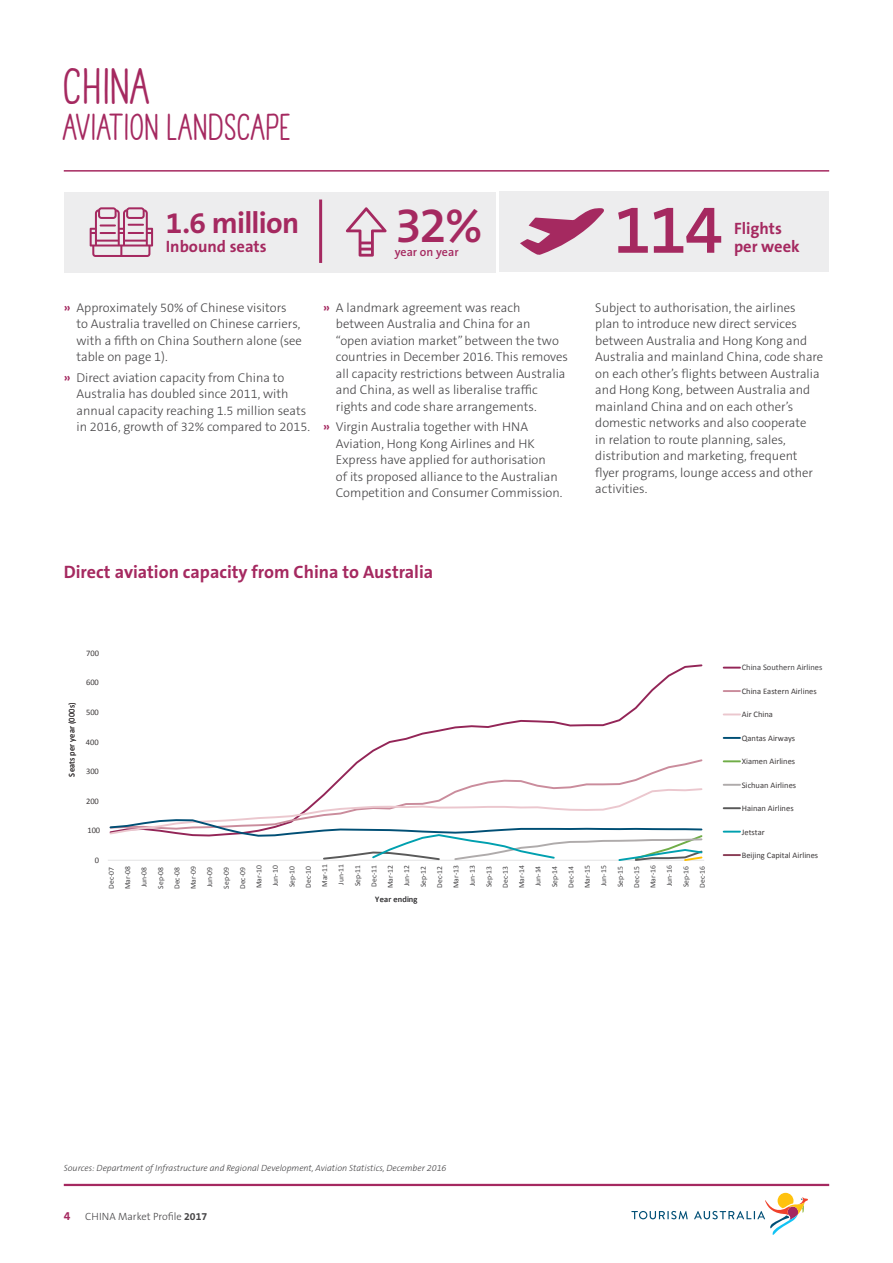
<style>
.page{position:relative;width:893px;height:1263px;background:#fff}
.page>*{position:absolute;margin:0;border:0;box-sizing:border-box;transform-origin:0 0}
.t1{font:600 69px "The Sans B6";color:#a52960}
.t2{font:600 49.5px "The Sans B6";color:#a52960}
.t3{font:700 45px "TAHAVEANICEDAY Basic";color:#a52960}
.t4{font:700 33px "TAHAVEANICEDAY Basic";letter-spacing:-.005em;color:#a52960}
.t5{font:700 30px "The Sans B7";letter-spacing:-.025em;color:#a52960}
.t6{font:700 18px "The Sans B7";color:#a52960}
.t7{font:700 16.5px/18px "The Sans B7";color:#a52960}
.t8{font:300 12.75px/16.5px "The Sans B3";color:#464547}
.t9{font:600 12px "The Sans B6";color:#a52960}
.t10{font:300 10.5px "The Sans B3";color:#464547}
.t11{font:italic 300 9px "The Sans B3";color:#464547}
.t12{font:8.4px "Calibri";color:#3e3a3b}
.t13{font:8.4px "Calibri";letter-spacing:.005em;color:#464547}
.t14{font:8.4px "Calibri";letter-spacing:.02em;color:#3e3a3b}
.t15{font:7.65px/16.4px "Calibri";color:#464547;text-align:center}
.s1{font-family:"The Sans B7";font-weight:700;color:#a52960}
.s2{font-family:"The Sans B7";font-weight:700;font-size:12px;color:#a52960}
.s3{font-family:"The Sans B7";font-weight:700}
</style>
<div class="page">
<hr style="left:64px;top:1184px;width:765px;height:2px;background:#a52960">
<svg style="left:631px;top:1211px;width:57px;height:8px"></svg>
<svg style="left:694px;top:1193px;width:114px;height:42px"></svg>
<hr style="left:64px;top:170px;width:765px;height:2px;background:#a52960">
<svg style="left:361px;top:664px;width:342px;height:94px"></svg>
<svg style="left:108px;top:758px;width:596px;height:103px"></svg>
<svg style="left:724px;top:667px;width:16px;height:2px"></svg>
<svg style="left:724px;top:690px;width:16px;height:2px"></svg>
<svg style="left:724px;top:713px;width:16px;height:2px"></svg>
<svg style="left:724px;top:737px;width:16px;height:2px"></svg>
<svg style="left:724px;top:760px;width:16px;height:2px"></svg>
<svg style="left:724px;top:784px;width:16px;height:2px"></svg>
<svg style="left:724px;top:807px;width:16px;height:2px"></svg>
<svg style="left:724px;top:831px;width:16px;height:2px"></svg>
<svg style="left:724px;top:854px;width:16px;height:2px"></svg>
<div style="left:500px;top:191px;width:329px;height:81px;background:#ededee"></div>
<svg style="left:520px;top:208px;width:84px;height:47px"></svg>
<div style="left:64px;top:192px;width:431px;height:81px;background:#ededee"></div>
<hr style="left:319px;top:200px;width:3px;height:63px;background:#a52960">
<svg style="left:90px;top:207px;width:63px;height:50px"></svg>
<svg style="left:346px;top:207px;width:41px;height:50px"></svg>
<h3 class="t3" style="left:64px;top:60px;width:89px">CHINA</h3>
<h3 class="t4" style="left:64px;top:107px;width:230px">AVIATION LANDSCAPE</h3>
<h3 class="t5" style="left:166px;top:207px;width:135px">1.6 million</h3>
<p class="t7" style="left:166px;top:238px;width:102px">Inbound seats</p>
<h2 class="t2" style="left:395px;top:199px;width:89px">32%</h2>
<p class="t9" style="left:395px;top:246px;width:65px">year on year</p>
<p class="t8" style="left:77px;top:300px;width:227px;text-indent:-13px"><span class="s1">»</span> Approximately 50% of Chinese visitors<br>to Australia travelled on Chinese carriers, with a fifth on China Southern alone (see table on page 1).</p>
<p class="t8" style="left:77px;top:370px;width:235px;text-indent:-13px"><span class="s1">»</span> Direct aviation capacity from China to Australia has doubled since 2011, with annual capacity reaching 1.5 million seats in 2016, growth of 32% compared to 2015.</p>
<p class="t8" style="left:336px;top:300px;width:234px;text-indent:-13px"><span class="s1">»</span> A landmark agreement was reach between Australia and China for an<br>“open aviation market” between the two countries in December 2016. This removes all capacity restrictions between Australia and China, as well as liberalise traffic rights and code share arrangements.</p>
<p class="t8" style="left:336px;top:419px;width:228px;text-indent:-13px"><span class="s1">»</span> Virgin Australia together with HNA Aviation, Hong Kong Airlines and HK Express have applied for authorisation<br>of its proposed alliance to the Australian Competition and Consumer Commission.</p>
<h3 class="t6" style="left:64px;top:562px;width:371px">Direct aviation capacity from China to Australia</h3>
<p class="t12" style="left:86px;top:648px;width:14px">700</p>
<h1 class="t1" style="left:613px;top:193px;width:111px">114</h1>
<p class="t7" style="left:734px;top:220px;width:67px">Flights per week</p>
<p class="t8" style="left:595px;top:300px;width:229px">Subject to authorisation, the airlines<br>plan to introduce new direct services between Australia and Hong Kong and Australia and mainland China, code share on each other’s flights between Australia and Hong Kong, between Australia and mainland China and on each other’s domestic networks and also cooperate<br>in relation to route planning, sales, distribution and marketing, frequent flyer programs, lounge access and other activities.</p>
<p class="t14" style="left:66px;top:776px;width:76px;rotate:-90deg">Seats per year (000s)</p>
<p class="t12" style="left:86px;top:677px;width:14px">600</p>
<p class="t12" style="left:86px;top:707px;width:14px">500</p>
<p class="t12" style="left:86px;top:736px;width:14px">400</p>
<p class="t12" style="left:86px;top:766px;width:14px">300</p>
<p class="t12" style="left:86px;top:796px;width:14px">200</p>
<p class="t12" style="left:87px;top:825px;width:14px">100</p>
<p class="t12" style="left:95px;top:855px;width:6px">0</p>
<p class="t15" style="left:103px;top:889px;width:27px;rotate:-90deg">Dec-07<br>Mar-08<br>Jun-08<br>Sep-08<br>Dec-08<br>Mar-09<br>Jun-09<br>Sep-09<br>Dec-09<br>Mar-10<br>Jun-10<br>Sep-10<br>Dec-10<br>Mar-11<br>Jun-11<br>Sep-11<br>Dec-11<br>Mar-12<br>Jun-12<br>Sep-12<br>Dec-12<br>Mar-13<br>Jun-13<br>Sep-13<br>Dec-13<br>Mar-14<br>Jun-14<br>Sep-14<br>Dec-14<br>Mar-15<br>Jun-15<br>Sep-15<br>Dec-15<br>Mar-16<br>Jun-16<br>Sep-16<br>Dec-16</p>
<p class="t13" style="left:375px;top:894px;width:44px">Year ending</p>
<p class="t13" style="left:742px;top:662px;width:82px">China Southern Airlines</p>
<p class="t12" style="left:742px;top:686px;width:76px">China Eastern Airlines</p>
<p class="t12" style="left:742px;top:709px;width:33px">Air China</p>
<p class="t12" style="left:742px;top:733px;width:55px">Qantas Airways</p>
<p class="t12" style="left:742px;top:756px;width:55px">Xiamen Airlines</p>
<p class="t12" style="left:742px;top:779px;width:56px">Sichuan Airlines</p>
<p class="t12" style="left:742px;top:803px;width:53px">Hainan Airlines</p>
<p class="t12" style="left:742px;top:826px;width:24px">Jetstar</p>
<p class="t12" style="left:742px;top:850px;width:78px">Beijing Capital Airlines</p>
<p class="t11" style="left:64px;top:1163px;width:384px">Sources: Department of Infrastructure and Regional Development, Aviation Statistics, December 2016</p>
<p class="t10" style="left:64px;top:1211px;width:145px"><span class="s2">4</span> CHINA Market Profile <span class="s3">2017</span></p>
</div>
